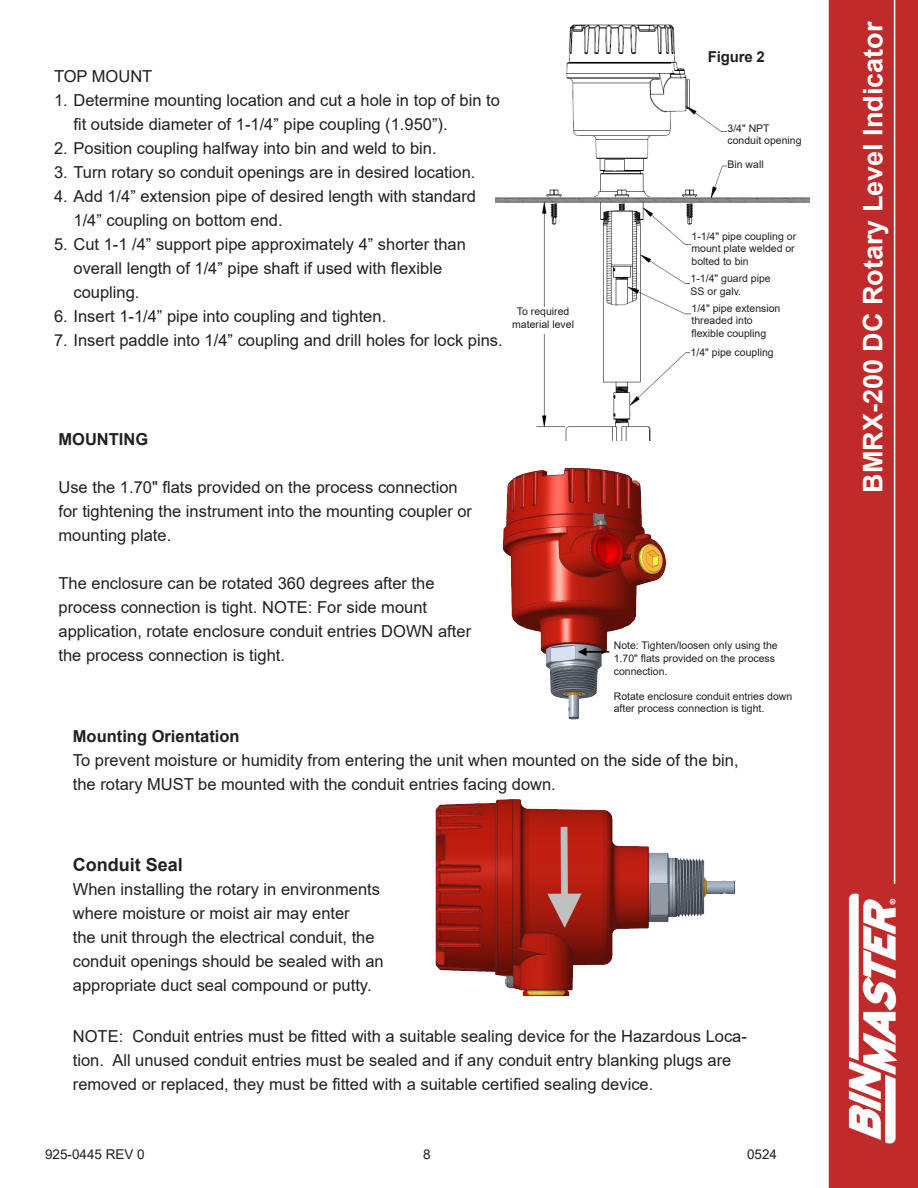
<style>
.page{position:relative;width:918px;height:1188px;background:#fff}
.page>*{position:absolute;margin:0;border:0;box-sizing:border-box;transform-origin:0 0}
.t1{font:700 27px "Arial";color:#fff}
.t2{font:700 18px "Arial";color:#231f20}
.t3{font:16.5px/24px "Arial";color:#231f20}
.t4{font:700 16.5px "Arial";color:#231f20}
.t5{font:700 15px "Arial";letter-spacing:-.01em;color:#231f20}
.t6{font:13.5px "Arial";color:#231f20}
.t7{font:10.5px/12.6px "Arial";color:#231f20}
</style>
<div class="page">
<div style="left:829px;top:0;width:89px;height:1188px;background:#c02a2a"></div>
<img style="left:846px;top:892px;width:56px;height:255px">
<hr style="left:894px;top:0;width:1px;height:884px;background:#fff">
<img style="left:495px;top:24px;width:315px;height:417px">
<div style="left:692px;top:232px;width:109px;height:43px;background:#fff"></div>
<div style="left:691px;top:275px;width:84px;height:26px;background:#fff"></div>
<div style="left:692px;top:304px;width:96px;height:39px;background:#fff"></div>
<div style="left:691px;top:348px;width:96px;height:16px;background:#fff"></div>
<div style="left:508px;top:308px;width:70px;height:26px;background:#fff"></div>
<div style="left:728px;top:124px;width:82px;height:28px;background:#fff"></div>
<div style="left:728px;top:160px;width:82px;height:28px;background:#fff"></div>
<img style="left:503px;top:468px;width:163px;height:252px">
<img style="left:435px;top:799px;width:300px;height:198px">
<p class="t3" style="left:54px;top:64px;width:100px">TOP MOUNT</p>
<p class="t3" style="left:54px;top:88px;width:447px">1. Determine mounting location and cut a hole in top of bin to</p>
<p class="t3" style="left:74px;top:112px;width:376px">fit outside diameter of 1-1/4” pipe coupling (1.950”).</p>
<p class="t3" style="left:54px;top:136px;width:384px">2. Position coupling halfway into bin and weld to bin.</p>
<p class="t3" style="left:54px;top:160px;width:423px">3. Turn rotary so conduit openings are in desired location.</p>
<p class="t3" style="left:54px;top:184px;width:424px">4. Add 1/4” extension pipe of desired length with standard</p>
<p class="t3" style="left:74px;top:208px;width:211px">1/4” coupling on bottom end.</p>
<p class="t3" style="left:54px;top:232px;width:414px">5. Cut 1-1 /4” support pipe approximately 4” shorter than</p>
<p class="t3" style="left:74px;top:256px;width:370px">overall length of 1/4” pipe shaft if used with flexible</p>
<p class="t3" style="left:74px;top:280px;width:68px">coupling.</p>
<p class="t3" style="left:54px;top:304px;width:334px">6. Insert 1-1/4” pipe into coupling and tighten.</p>
<p class="t3" style="left:54px;top:328px;width:450px">7. Insert paddle into 1/4” coupling and drill holes for lock pins.</p>
<p class="t7" style="left:512px;top:305px;width:63px;text-align:center">To required material level</p>
<p class="t4" style="left:58px;top:427px;width:91px">MOUNTING</p>
<p class="t3" style="left:58px;top:475px;width:415px">Use the 1.70" flats provided on the process connection for tightening the instrument into the mounting coupler or mounting plate.</p>
<p class="t3" style="left:58px;top:571px;width:378px">The enclosure can be rotated 360 degrees after the</p>
<p class="t3" style="left:58px;top:595px;width:370px">process connection is tight. NOTE: For side mount</p>
<p class="t3" style="left:58px;top:619px;width:414px">application, rotate enclosure conduit entries DOWN after the process connection is tight.</p>
<p class="t5" style="left:708px;top:46px;width:59px">Figure 2</p>
<p class="t7" style="left:728px;top:122px;width:44px">3/4" NPT</p>
<p class="t7" style="left:728px;top:134px;width:76px">conduit opening</p>
<p class="t7" style="left:728px;top:158px;width:38px">Bin wall</p>
<p class="t7" style="left:692px;top:230px;width:106px">1-1/4" pipe coupling or mount plate welded or bolted to bin</p>
<p class="t7" style="left:691px;top:272px;width:82px">1-1/4" guard pipe<br>SS or galv.</p>
<p class="t7" style="left:692px;top:302px;width:90px">1/4" pipe extension threaded into</p>
<p class="t7" style="left:692px;top:327px;width:76px">flexible coupling</p>
<p class="t7" style="left:691px;top:346px;width:85px">1/4" pipe coupling</p>
<p class="t7" style="left:614px;top:639px;width:166px">Note: Tighten/loosen only using the<br>1.70" flats provided on the process connection.</p>
<p class="t7" style="left:614px;top:690px;width:180px">Rotate enclosure conduit entries down after process connection is tight.</p>
<p class="t4" style="left:73px;top:724px;width:168px">Mounting Orientation</p>
<p class="t3" style="left:73px;top:748px;width:667px">To prevent moisture or humidity from entering the unit when mounted on the side of the bin, the rotary MUST be mounted with the conduit entries facing down.</p>
<p class="t2" style="left:73px;top:852px;width:112px">Conduit Seal</p>
<p class="t3" style="left:73px;top:877px;width:312px">When installing the rotary in environments where moisture or moist air may enter<br>the unit through the electrical conduit, the conduit openings should be sealed with an appropriate duct seal compound or putty.</p>
<p class="t3" style="left:73px;top:1024px;width:676px">NOTE: Conduit entries must be fitted with a suitable sealing device for the Hazardous Loca&shy;tion. All unused conduit entries must be sealed and if any conduit entry blanking plugs are removed or replaced, they must be fitted with a suitable certified sealing device.</p>
<p class="t6" style="left:45px;top:1145px;width:101px">925-0445 REV 0</p>
<p class="t6" style="left:423px;top:1145px;width:9px">8</p>
<p class="t6" style="left:747px;top:1145px;width:32px">0524</p>
<h1 class="t1" style="left:854px;top:493px;width:473px;rotate:-90deg">BMRX-200 DC Rotary Level Indicator</h1>
</div>
